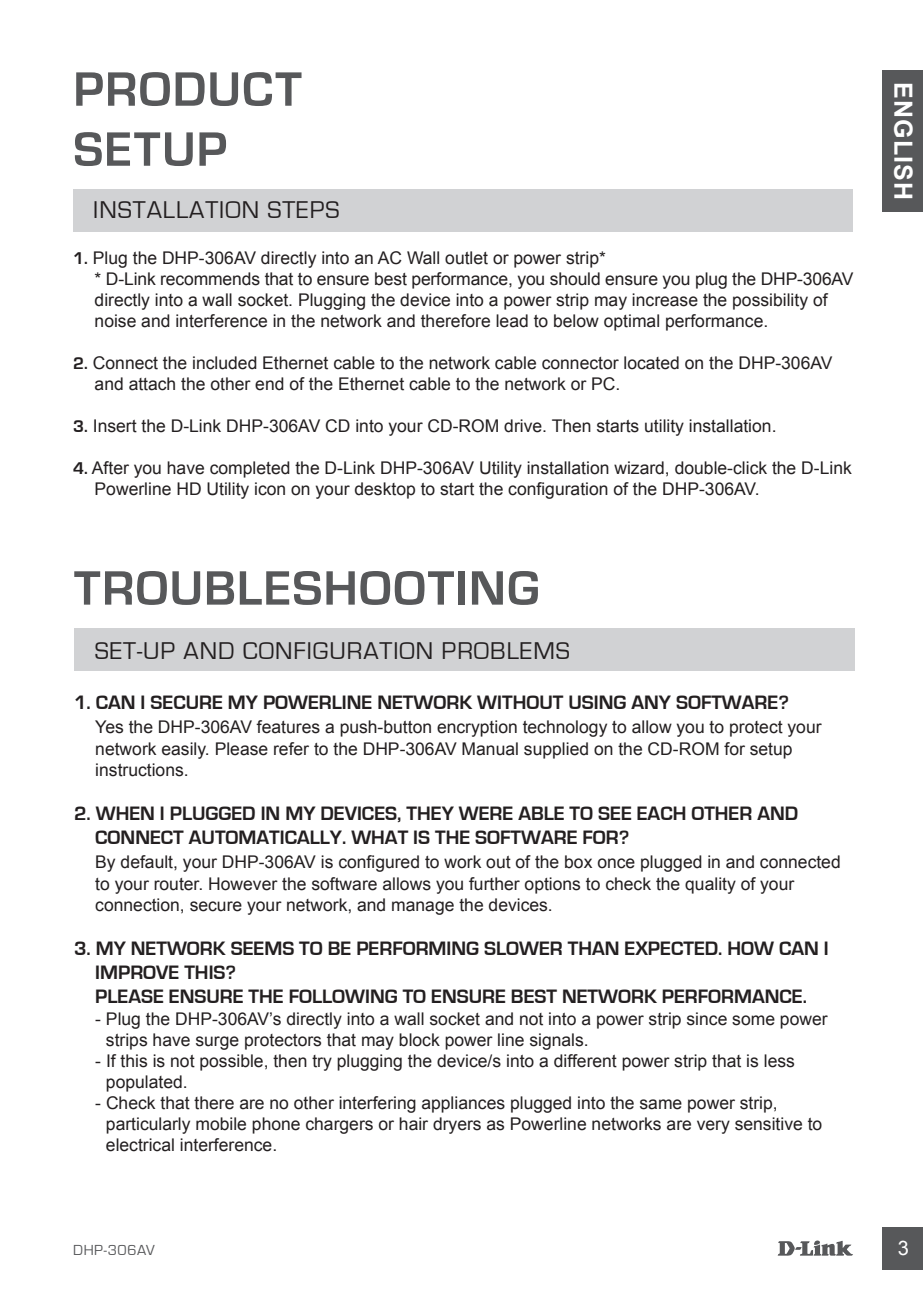
<style>
.page{position:relative;width:923px;height:1297px;background:#fff}
.page>*{position:absolute;margin:0;border:0;box-sizing:border-box;transform-origin:0 0}
.t1{font:700 50px/60px "Eurostile";letter-spacing:.03em;color:#57585a}
.t2{font:25px "Eurostile";letter-spacing:.04em;color:#231f20}
.t3{font:700 25px "Arial";letter-spacing:.045em;color:#fff}
.t4{font:700 20px "Eurostile";color:#231f20}
.t5{font:20px "Arial";color:#fff}
.t6{font:17.5px/21px "Arial";color:#231f20}
.t7{font:15px "Eurostile";letter-spacing:.035em;color:#57585a}
.s1{font-family:"Eurostile";font-weight:700}
</style>
<div class="page">
<svg style="left:778px;top:1240px;width:74px;height:15px"></svg>
<div style="left:881px;top:1227px;width:41px;height:42px;background:#57585a"></div>
<div style="left:881px;top:70px;width:41px;height:141px;background:#57585a"></div>
<div style="left:73px;top:189px;width:779px;height:43px;background:#d1d2d4"></div>
<div style="left:74px;top:629px;width:779px;height:42px;background:#d1d2d4"></div>
<h1 class="t1" style="left:73px;top:60px;width:230px">PRODUCT<br>SETUP</h1>
<h2 class="t2" style="left:93px;top:196px;width:248px">INSTALLATION STEPS</h2>
<p class="t6" style="left:94px;top:248px;width:760px;text-indent:-21px"><span class="s1">1.</span> Plug the DHP-306AV directly into an AC Wall outlet or power strip*<br>* D-Link recommends that to ensure best performance, you should ensure you plug the DHP-306AV directly into a wall socket. Plugging the device into a power strip may increase the possibility of noise and interference in the network and therefore lead to below optimal performance.</p>
<p class="t6" style="left:95px;top:353px;width:739px;text-indent:-21px"><span class="s1">2.</span> Connect the included Ethernet cable to the network cable connector located on the DHP-306AV and attach the other end of the Ethernet cable to the network or PC .</p>
<p class="t6" style="left:73px;top:416px;width:704px"><span class="s1">3.</span> Insert the D-Link DHP-306AV CD into your CD-ROM drive. Then starts utility installation.</p>
<p class="t6" style="left:95px;top:458px;width:758px;text-indent:-21px"><span class="s1">4.</span> After you have completed the D-Link DHP-306AV Utility installation wizard, double-click the D-Link<br>Powerline HD Utility icon on your desktop to start the configuration of the DHP-306AV.</p>
<h1 class="t1" style="left:74px;top:559px;width:467px">TROUBLESHOOTING</h1>
<h2 class="t2" style="left:95px;top:637px;width:476px">SET-UP AND CONFIGURATION PROBLEMS</h2>
<p class="t4" style="left:74px;top:691px;width:90px">1. CAN I SECURE</p>
<p class="t4" style="left:228px;top:691px;width:61px">MY POWERLINE</p>
<p class="t4" style="left:377px;top:691px;width:15px">NETWORK</p>
<p class="t4" style="left:477px;top:691px;width:14px">WITHOUT</p>
<p class="t4" style="left:568px;top:691px;width:13px">USING</p>
<p class="t4" style="left:631px;top:691px;width:59px">AN Y SOFTWARE</p>
<p class="t4" style="left:778px;top:691px;width:12px">?</p>
<p class="t6" style="left:95px;top:715px;width:727px;line-height:22.8px">Yes the DHP-306AV features a push-button encryption technology to allow you to protect your network easily. Please refer to the DHP-306AV Manual supplied on the CD-ROM for setup</p>
<p class="t6" style="left:95px;top:760px;width:95px">instructions.</p>
<p class="t4" style="left:74px;top:802px;width:55px">2. WHEN</p>
<p class="t4" style="left:160px;top:802px;width:23px">I PLUGGED</p>
<p class="t4" style="left:261px;top:802px;width:72px">IN MY DEVICES</p>
<p class="t4" style="left:397px;top:802px;width:77px">, THE Y WERE</p>
<p class="t4" style="left:518px;top:802px;width:13px">ABLE</p>
<p class="t4" style="left:569px;top:802px;width:41px">TO SEE</p>
<p class="t4" style="left:636px;top:802px;width:13px">EACH</p>
<p class="t4" style="left:691px;top:802px;width:13px">OTHER</p>
<p class="t4" style="left:757px;top:802px;width:15px">AND</p>
<p class="t4" style="left:95px;top:826px;width:14px">CONNECT</p>
<p class="t4" style="left:189px;top:826px;width:14px">AUTO</p>
<p class="t4" style="left:238px;top:826px;width:30px">MATICALL</p>
<p class="t4" style="left:330px;top:826px;width:55px">Y. WHAT</p>
<p class="t4" style="left:413px;top:826px;width:35px">IS THE</p>
<p class="t4" style="left:475px;top:826px;width:14px">SOFTWARE</p>
<p class="t4" style="left:582px;top:826px;width:48px">FOR ?</p>
<p class="t6" style="left:95px;top:850px;width:746px;line-height:22.8px">By default, your DHP-306AV is configured to work out of the box once plugged in and connected to your router. However the software allows you further options to check the quality of your</p>
<p class="t6" style="left:95px;top:895px;width:459px">connection, secure your network, and manage the devices.</p>
<p class="t4" style="left:74px;top:937px;width:72px">3. MY NETWORK</p>
<p class="t4" style="left:231px;top:937px;width:139px">SEEMSTOBEPERFOR</p>
<p class="t4" style="left:428px;top:937px;width:30px">MING</p>
<p class="t4" style="left:484px;top:937px;width:14px">SLOWER</p>
<p class="t4" style="left:567px;top:937px;width:14px">THAN</p>
<p class="t4" style="left:624px;top:937px;width:36px">EXPECTED</p>
<p class="t4" style="left:718px;top:937px;width:75px">. HOW CAN</p>
<p class="t4" style="left:823px;top:937px;width:6px">I</p>
<p class="t4" style="left:95px;top:961px;width:36px">IMPROVE</p>
<p class="t4" style="left:184px;top:961px;width:12px">THIS</p>
<p class="t4" style="left:225px;top:961px;width:12px">?</p>
<p class="t4" style="left:95px;top:985px;width:25px">PLEASE</p>
<p class="t4" style="left:169px;top:985px;width:14px">ENSURE</p>
<p class="t4" style="left:248px;top:985px;width:13px">THE</p>
<p class="t4" style="left:288px;top:985px;width:13px">FOLLOWING</p>
<p class="t4" style="left:402px;top:985px;width:42px">TO ENSURE</p>
<p class="t4" style="left:511px;top:985px;width:13px">BEST</p>
<p class="t4" style="left:562px;top:985px;width:15px">NETWORK</p>
<p class="t4" style="left:661px;top:985px;width:13px">PERFOR</p>
<p class="t4" style="left:734px;top:985px;width:32px">MANCE</p>
<p class="t4" style="left:802px;top:985px;width:6px">.</p>
<p class="t6" style="left:106px;top:1009px;width:723px;text-indent:-11px">- Plug the DHP-306AV’s directly into a wall socket and not into a power strip since some power strips have surge protectors that may block power line signals.</p>
<p class="t6" style="left:106px;top:1051px;width:690px;text-indent:-11px">- If this is not possible, then try plugging the device/s into a different power strip that is less populated.</p>
<p class="t6" style="left:106px;top:1093px;width:717px;text-indent:-11px">- Check that there are no other interfering appliances plugged into the same power strip, particularly mobile phone chargers or hair dryers as Powerline networks are very sensitive to electrical interference.</p>
<h2 class="t3" style="left:919px;top:82px;width:120px;rotate:90deg">ENGLISH</h2>
<p class="t7" style="left:73px;top:1242px;width:83px">DHP-306AV</p>
<p class="t5" style="left:897px;top:1234px;width:13px">3</p>
</div>
